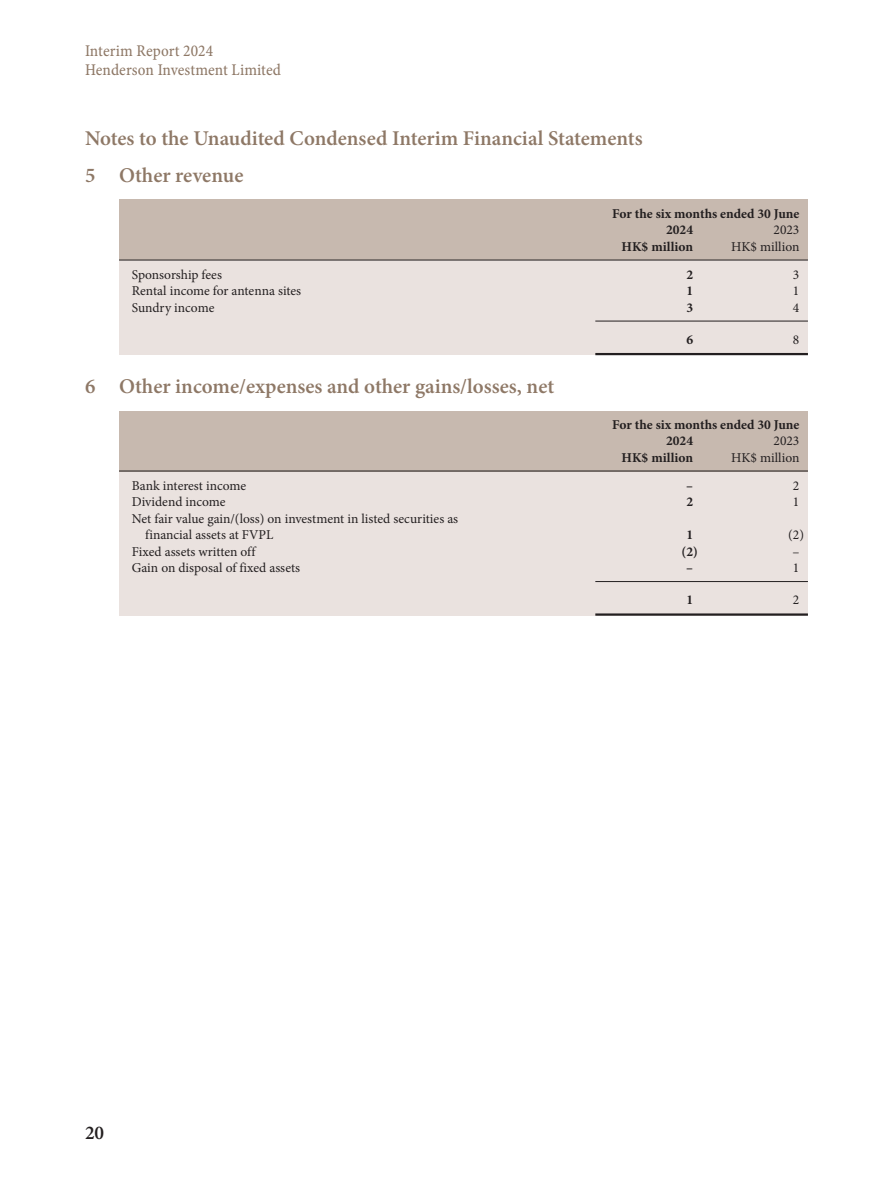
<style>
.page{position:relative;width:893px;height:1191px;background:#fff}
.page>*{position:absolute;margin:0;border:0;box-sizing:border-box;transform-origin:0 0}
.t1{font:600 21px/36.8px "Minion Pro";color:#8e7866}
.t2{font:600 19.5px "Minion Pro";color:#231f20}
.t3{font:16.5px/19.2px "Minion Pro Cn Capt";letter-spacing:.005em;color:#8e7866}
.t4{font:13.5px/16.5px "Minion Pro";color:#231f20}
.t5{font:700 13.5px/16.5px "Minion Pro";color:#231f20}
</style>
<div class="page">
<div style="left:119px;top:454px;width:689px;height:162px;background:#eae2df"></div>
<div style="left:119px;top:411px;width:689px;height:60px;background:#c7b9af"></div>
<div style="left:119px;top:243px;width:689px;height:112px;background:#eae2df"></div>
<div style="left:119px;top:200px;width:689px;height:60px;background:#c7b9af"></div>
<hr style="left:119px;top:260px;width:689px;height:1px;background:#231f20">
<hr style="left:595px;top:321px;width:213px;height:1px;background:#231f20">
<hr style="left:595px;top:353px;width:213px;height:2px;background:#231f20">
<hr style="left:119px;top:470px;width:689px;height:1px;background:#231f20">
<hr style="left:595px;top:581px;width:213px;height:1px;background:#231f20">
<hr style="left:595px;top:613px;width:213px;height:2px;background:#231f20">
<p class="t3" style="left:85px;top:42px;width:198px">Interim Report 2024<br>Henderson Investment Limited</p>
<h1 class="t1" style="left:85px;top:120px;width:559px">Notes to the Unaudited Condensed Interim Financial Statements<br>5 Other revenue</h1>
<p class="t5" style="left:666px;top:205px;width:135px;text-indent:-54px">For the six months ended 30 June<br>2024</p>
<p class="t4" style="left:773px;top:222px;width:27px">2023</p>
<p class="t5" style="left:622px;top:238px;width:73px">HK$ million</p>
<p class="t4" style="left:731px;top:238px;width:70px">HK$ million</p>
<p class="t4" style="left:132px;top:266px;width:92px">Sponsorship fees</p>
<p class="t5" style="left:686px;top:266px;width:8px">2</p>
<p class="t4" style="left:793px;top:266px;width:8px">3</p>
<p class="t4" style="left:132px;top:283px;width:171px">Rental income for antenna sites</p>
<p class="t5" style="left:686px;top:282px;width:8px">1</p>
<p class="t4" style="left:793px;top:283px;width:8px">1</p>
<p class="t4" style="left:132px;top:299px;width:84px">Sundry income</p>
<p class="t5" style="left:686px;top:299px;width:8px">3</p>
<p class="t4" style="left:793px;top:299px;width:8px">4</p>
<p class="t5" style="left:686px;top:331px;width:8px">6</p>
<p class="t4" style="left:793px;top:331px;width:8px">8</p>
<h1 class="t1" style="left:85px;top:367px;width:471px">6 Other income/expenses and other gains/losses, net</h1>
<p class="t5" style="left:666px;top:416px;width:135px;text-indent:-54px">For the six months ended 30 June<br>2024</p>
<p class="t4" style="left:773px;top:432px;width:27px">2023</p>
<p class="t5" style="left:622px;top:449px;width:73px">HK$ million</p>
<p class="t4" style="left:731px;top:449px;width:70px">HK$ million</p>
<p class="t4" style="left:132px;top:477px;width:116px">Bank interest income</p>
<p class="t5" style="left:686px;top:477px;width:8px">–</p>
<p class="t4" style="left:793px;top:477px;width:8px">2</p>
<p class="t4" style="left:132px;top:493px;width:95px">Dividend income</p>
<p class="t5" style="left:686px;top:493px;width:8px">2</p>
<p class="t4" style="left:793px;top:493px;width:8px">1</p>
<p class="t4" style="left:145px;top:510px;width:314px;text-indent:-14px">Net fair value gain/(loss) on investment in listed securities as financial assets at FVPL</p>
<p class="t5" style="left:686px;top:526px;width:8px">1</p>
<p class="t4" style="left:788px;top:526px;width:17px">(2)</p>
<p class="t4" style="left:132px;top:543px;width:125px">Fixed assets written off</p>
<p class="t5" style="left:682px;top:543px;width:18px">(2)</p>
<p class="t4" style="left:792px;top:543px;width:9px">–</p>
<p class="t4" style="left:132px;top:559px;width:170px">Gain on disposal of fixed assets</p>
<p class="t5" style="left:686px;top:559px;width:8px">–</p>
<p class="t4" style="left:793px;top:559px;width:8px">1</p>
<p class="t5" style="left:686px;top:591px;width:8px">1</p>
<p class="t4" style="left:793px;top:592px;width:8px">2</p>
<h2 class="t2" style="left:85px;top:1119px;width:21px">20</h2>
</div>
